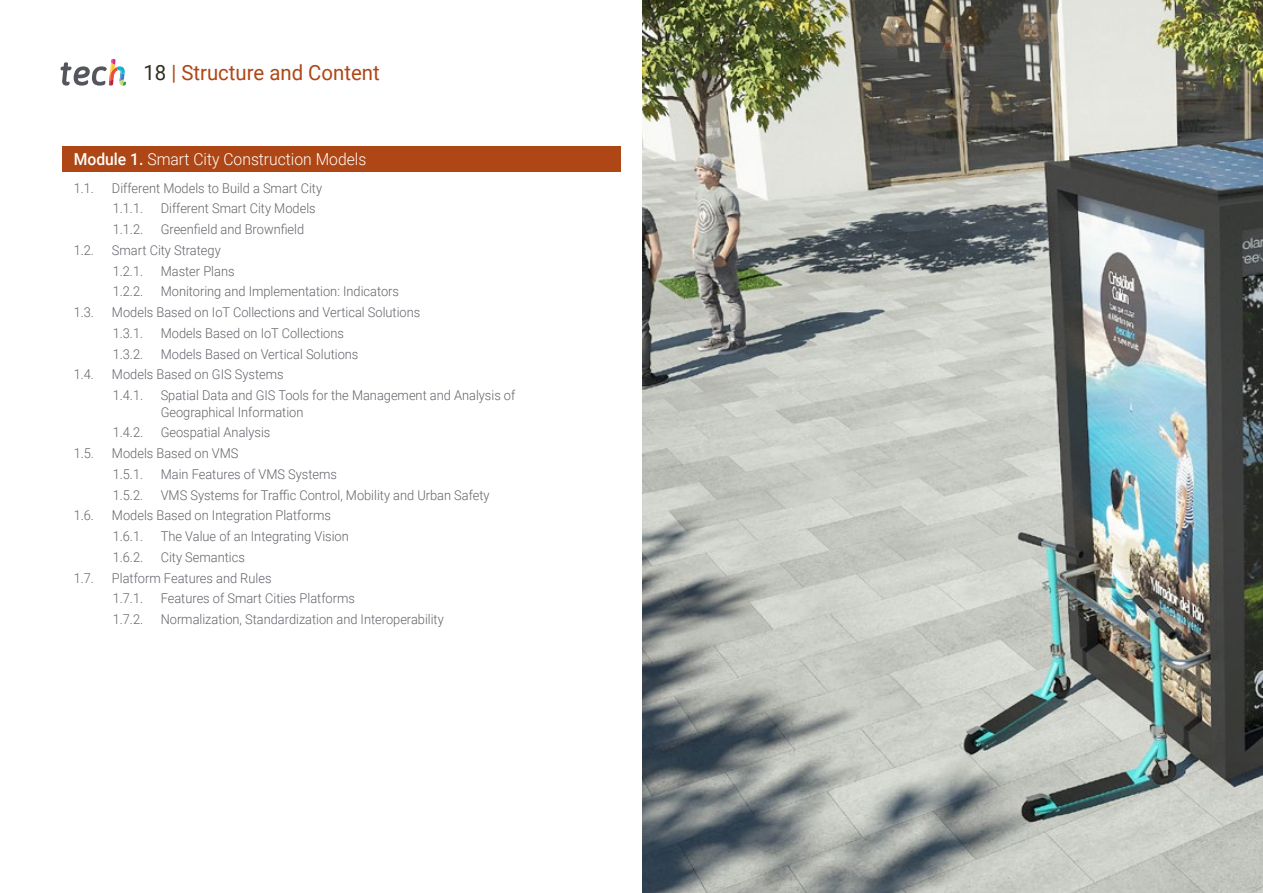
<style>
.page{position:relative;width:1263px;height:893px;background:#fff}
.page>*{position:absolute;margin:0;border:0;box-sizing:border-box;transform-origin:0 0}
.t1{font:21px "Roboto";color:#ae4615}
.t2{font:300 16.5px "Roboto";color:#fff;scale:.95 1}
.t3{font:300 13.5px/20.7px "Roboto";color:#61646a;scale:.95 1}
.s1{color:#312e20}
.s2{font-weight:500}
</style>
<div class="page">
<div style="left:63px;top:147px;width:558px;height:25px;background:#ae4615"></div>
<svg style="left:61px;top:59px;width:65px;height:27px"></svg>
<img style="left:642px;top:0;width:621px;height:893px">
<h1 class="t1" style="left:144px;top:57px;width:238px"><span class="s1">18</span> | Structure and Content</h1>
<p class="t2" style="left:74px;top:148px;width:309px"><span class="s2">Module 1.</span> Smart City Construction Models</p>
<p class="t3" style="left:74px;top:177px;width:23px">1.1.</p>
<p class="t3" style="left:112px;top:177px;width:223px">Different Models to Build a Smart City<br>1.1.1.</p>
<p class="t3" style="left:161px;top:198px;width:165px">Different Smart City Models</p>
<p class="t3" style="left:113px;top:218px;width:34px">1.1.2.</p>
<p class="t3" style="left:161px;top:218px;width:153px">Greenfield and Brownfield</p>
<p class="t3" style="left:74px;top:239px;width:23px">1.2.</p>
<p class="t3" style="left:112px;top:239px;width:116px">Smart City Strategy<br>1.2.1.</p>
<p class="t3" style="left:161px;top:260px;width:79px">Master Plans</p>
<p class="t3" style="left:113px;top:281px;width:34px">1.2.2.</p>
<p class="t3" style="left:161px;top:281px;width:252px">Monitoring and Implementation: Indicators</p>
<p class="t3" style="left:74px;top:301px;width:23px">1.3.</p>
<p class="t3" style="left:112px;top:301px;width:326px">Models Based on IoT Collections and Vertical Solutions<br>1.3.1.</p>
<p class="t3" style="left:161px;top:322px;width:194px">Models Based on IoT Collections</p>
<p class="t3" style="left:113px;top:343px;width:34px">1.3.2.</p>
<p class="t3" style="left:161px;top:343px;width:210px">Models Based on Vertical Solutions</p>
<p class="t3" style="left:74px;top:364px;width:23px">1.4.</p>
<p class="t3" style="left:112px;top:364px;width:182px">Models Based on GIS Systems<br>1.4.1.</p>
<p class="t3" style="left:161px;top:387px;width:375px;line-height:16.5px">Spatial Data and GIS Tools for the Management and Analysis of<br>Geographical Information</p>
<p class="t3" style="left:113px;top:422px;width:34px">1.4.2.</p>
<p class="t3" style="left:161px;top:422px;width:117px">Geospatial Analysis</p>
<p class="t3" style="left:74px;top:442px;width:23px">1.5.</p>
<p class="t3" style="left:112px;top:442px;width:135px">Models Based on VMS<br>1.5.1.</p>
<p class="t3" style="left:161px;top:463px;width:187px">Main Features of VMS Systems</p>
<p class="t3" style="left:113px;top:484px;width:34px">1.5.2.</p>
<p class="t3" style="left:161px;top:484px;width:348px">VMS Systems for Traffic Control, Mobility and Urban Safety</p>
<p class="t3" style="left:74px;top:505px;width:23px">1.6.</p>
<p class="t3" style="left:112px;top:505px;width:232px">Models Based on Integration Platforms<br>1.6.1.</p>
<p class="t3" style="left:161px;top:525px;width:199px">The Value of an Integrating Vision</p>
<p class="t3" style="left:113px;top:546px;width:34px">1.6.2.</p>
<p class="t3" style="left:161px;top:546px;width:90px">City Semantics</p>
<p class="t3" style="left:74px;top:567px;width:23px">1.7.</p>
<p class="t3" style="left:112px;top:567px;width:169px">Platform Features and Rules<br>1.7.1.</p>
<p class="t3" style="left:161px;top:588px;width:206px">Features of Smart Cities Platforms</p>
<p class="t3" style="left:113px;top:608px;width:34px">1.7.2.</p>
<p class="t3" style="left:161px;top:608px;width:299px">Normalization, Standardization and Interoperability</p>
</div>
